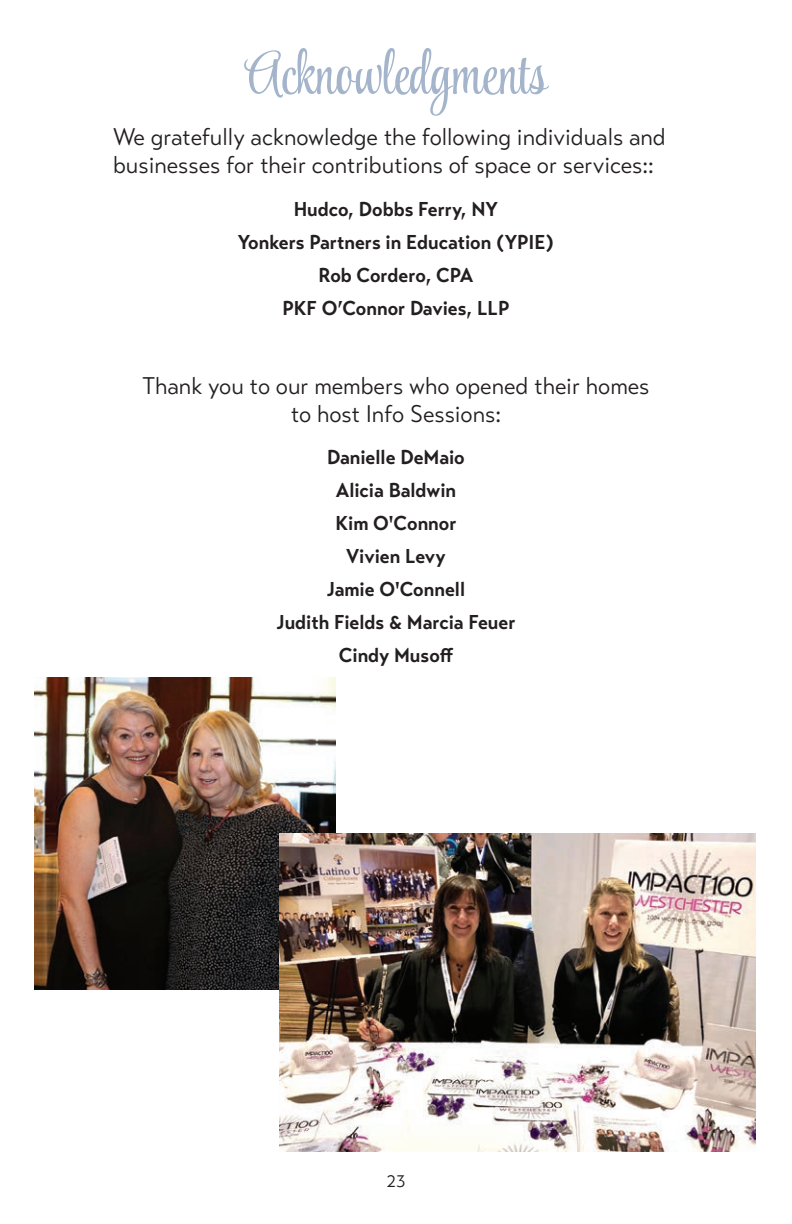
<style>
.page{position:relative;width:792px;height:1224px;background:#fff}
.page>*{position:absolute;margin:0;border:0;box-sizing:border-box;transform-origin:0 0}
.t1{font:60px "Style Pro Script";color:#a3b4cb;scale:.95 1}
.t2{font:24px/28px "Transat Text Standard";color:#231f20;scale:.95 1}
.t3{font:700 20px/33px "Transat Text";color:#231f20;text-align:center;scale:.95 1}
.t4{font:18px "Transat Text Standard";color:#231f20;scale:.95 1}
</style>
<div class="page">
<img style="left:35px;top:678px;width:300px;height:311px">
<img style="left:280px;top:833px;width:476px;height:319px">
<h1 class="t1" style="left:245px;top:38px;width:319px">Acknowledgments</h1>
<p class="t2" style="left:113px;top:123px;width:583px">We gratefully acknowledge the following individuals and businesses for their contributions of space or services::</p>
<p class="t3" style="left:238px;top:192px;width:334px">Hudco, Dobbs Ferry, NY<br>Yonkers Partners in Education (YPIE)<br>Rob Cordero, CPA<br>PKF O’Connor Davies, LLP</p>
<p class="t2" style="left:142px;top:372px;width:535px;text-align:center">Thank you to our members who opened their homes to host Info Sessions:</p>
<p class="t3" style="left:277px;top:440px;width:253px">Danielle DeMaio<br>Alicia Baldwin<br>Kim O'Connor<br>Vivien Levy<br>Jamie O'Connell<br>Judith Fields &amp; Marcia Feuer<br>Cindy Musoff</p>
<p class="t4" style="left:386px;top:1170px;width:22px">23</p>
</div>
